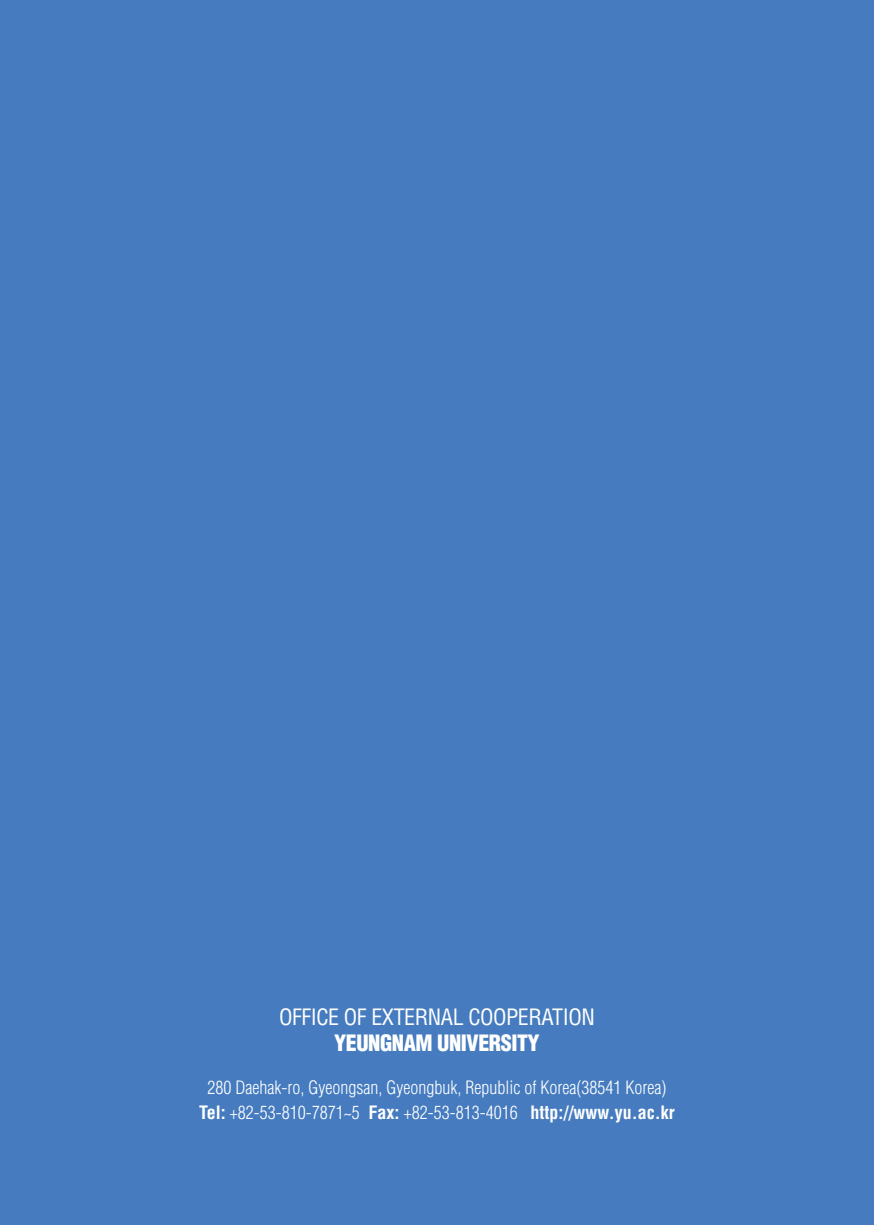
<style>
.page{position:relative;width:874px;height:1225px;background:#fff}
.page>*{position:absolute;margin:0;border:0;box-sizing:border-box;transform-origin:0 0}
.t1{font:condensed 22px "Helvetica LT Std";letter-spacing:-.02em;color:#fff}
.t2{font:900 condensed 22px "Helvetica LT Std";letter-spacing:-.02em;color:#fff}
.t3{font:300 condensed 18px/25.6px "Helvetica LT Std";color:#fff;text-align:center}
.s1{font-weight:700}
</style>
<div class="page">
<div style="left:0;top:0;width:873px;height:1225px;background:#467cbf"></div>
<p class="t1" style="left:279px;top:1003px;width:317px">OFFI CE OF EXTERNAL COOPERATI ON</p>
<p class="t2" style="left:334px;top:1029px;width:206px">YEUNGNAM UNIVERSITY</p>
<p class="t3" style="left:199px;top:1074px;width:477px">280 Daehak-ro, Gyeongsan, Gyeongbuk, Republic of Korea(38541 Korea)<br><span class="s1">Tel:</span> +82-53-810-7871~5 <span class="s1">Fax:</span> +82-53-813-4016 <span class="s1">http://www.yu.ac.kr</span></p>
</div>
